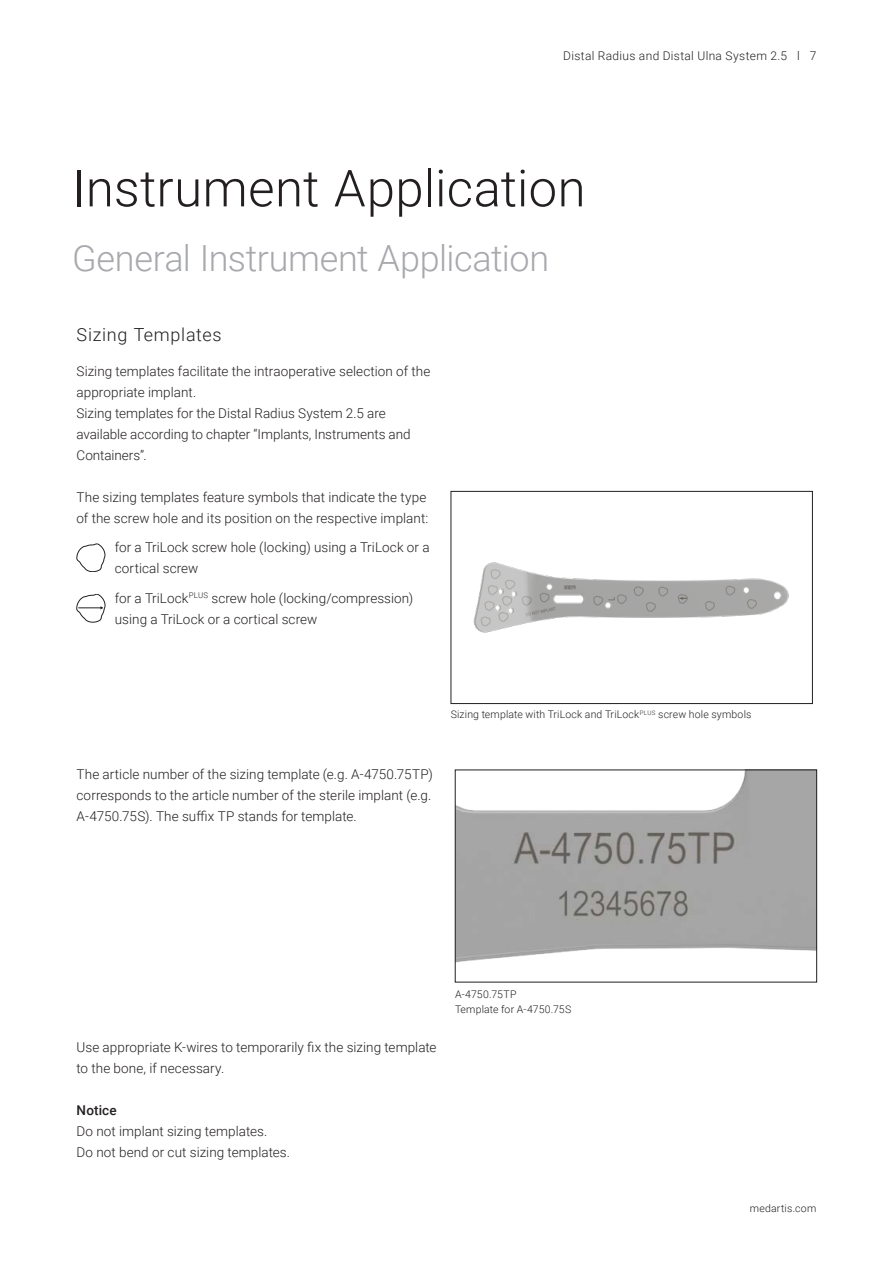
<style>
.page{position:relative;width:893px;height:1263px;background:#fff}
.page>*{position:absolute;margin:0;border:0;box-sizing:border-box;transform-origin:0 0}
._01_Titel_34pt{font:300 51px "Roboto";letter-spacing:.005em;color:#231f20}
._02_Untertitel_24pt{font:300 36px "Roboto";letter-spacing:-.01em;color:#a8a9ad}
._03_Titel_12pt{font:300 18px "Roboto";letter-spacing:.04em;color:#231f20}
._04b_Lauftext_9pt_Bl{font:300 13.5px/21px "Roboto";letter-spacing:.005em;color:#231f20}
._04b_Lauftext_9pt_Bl-2{font:500 13.5px "Roboto";letter-spacing:.01em;color:#231f20}
.t1{font:300 12px "Roboto";letter-spacing:.03em;color:#231f20}
._07_Legende_7pt{font:300 10.5px "Roboto";letter-spacing:.015em;color:#231f20}
</style>
<div class="page">
<img style="left:473px;top:562px;width:316px;height:71px">
<div style="left:451px;top:491px;width:362px;height:213px;border:1px solid #231f20"></div>
<img style="left:457px;top:772px;width:358px;height:191px">
<div style="left:455px;top:770px;width:362px;height:212px;border:1px solid #231f20"></div>
<svg style="left:77px;top:543px;width:28px;height:29px"></svg>
<svg style="left:77px;top:594px;width:28px;height:28px"></svg>
<p class="t1" style="left:563px;top:47px;width:255px">Distal Radius and Distal Ulna System 2.5 l 7</p>
<p class="_01_Titel_34pt" style="left:72px;top:152px;width:515px">Instrument Application</p>
<p class="_02_Untertitel_24pt" style="left:72px;top:233px;width:478px">General Instrument Application</p>
<p class="_03_Titel_12pt" style="left:77px;top:322px;width:147px">Sizing Templates</p>
<p class="_04b_Lauftext_9pt_Bl" style="left:77px;top:360px;width:355px">Sizing templates facilitate the intraoperative selection of the appropriate implant.</p>
<p class="_04b_Lauftext_9pt_Bl" style="left:77px;top:402px;width:336px">Sizing templates for the Distal Radius System 2.5 are available according to chapter “Implants, Instruments and<br>Containers”.</p>
<p class="_04b_Lauftext_9pt_Bl" style="left:77px;top:486px;width:353px">The sizing templates feature symbols that indicate the type of the screw hole and its position on the respective implant:</p>
<p class="_04b_Lauftext_9pt_Bl" style="left:115px;top:536px;width:316px">for a TriLock screw hole (locking) using a TriLock or a cortical screw</p>
<p class="_04b_Lauftext_9pt_Bl" style="left:115px;top:587px;width:300px">for a TriLock<sup>PLUS</sup> screw hole (locking/compression) using a TriLock or a cortical screw</p>
<p class="_07_Legende_7pt" style="left:451px;top:707px;width:302px">Sizing template with TriLock and TriLock<sup>PLUS</sup> screw hole symbols</p>
<p class="_04b_Lauftext_9pt_Bl" style="left:77px;top:764px;width:358px;text-align:justify">The article number of the sizing template (e.g. A-4750.75TP) corresponds to the article number of the sterile implant (e.g.<br>A-4750.75S). The suffix TP stands for template.</p>
<p class="_04b_Lauftext_9pt_Bl" style="left:77px;top:1037px;width:362px">Use appropriate K-wires to temporarily fix the sizing template to the bone, if necessary.</p>
<p class="_04b_Lauftext_9pt_Bl-2" style="left:77px;top:1101px;width:42px">Notice</p>
<p class="_04b_Lauftext_9pt_Bl" style="left:77px;top:1121px;width:192px">Do not implant sizing templates.</p>
<p class="_04b_Lauftext_9pt_Bl" style="left:77px;top:1142px;width:215px">Do not bend or cut sizing templates.</p>
<p class="_07_Legende_7pt" style="left:455px;top:987px;width:63px">A-4750.75TP</p>
<p class="_07_Legende_7pt" style="left:455px;top:1002px;width:118px">Template for A-4750.75S</p>
<p class="_07_Legende_7pt" style="left:750px;top:1201px;width:68px">medartis.com</p>
</div>
